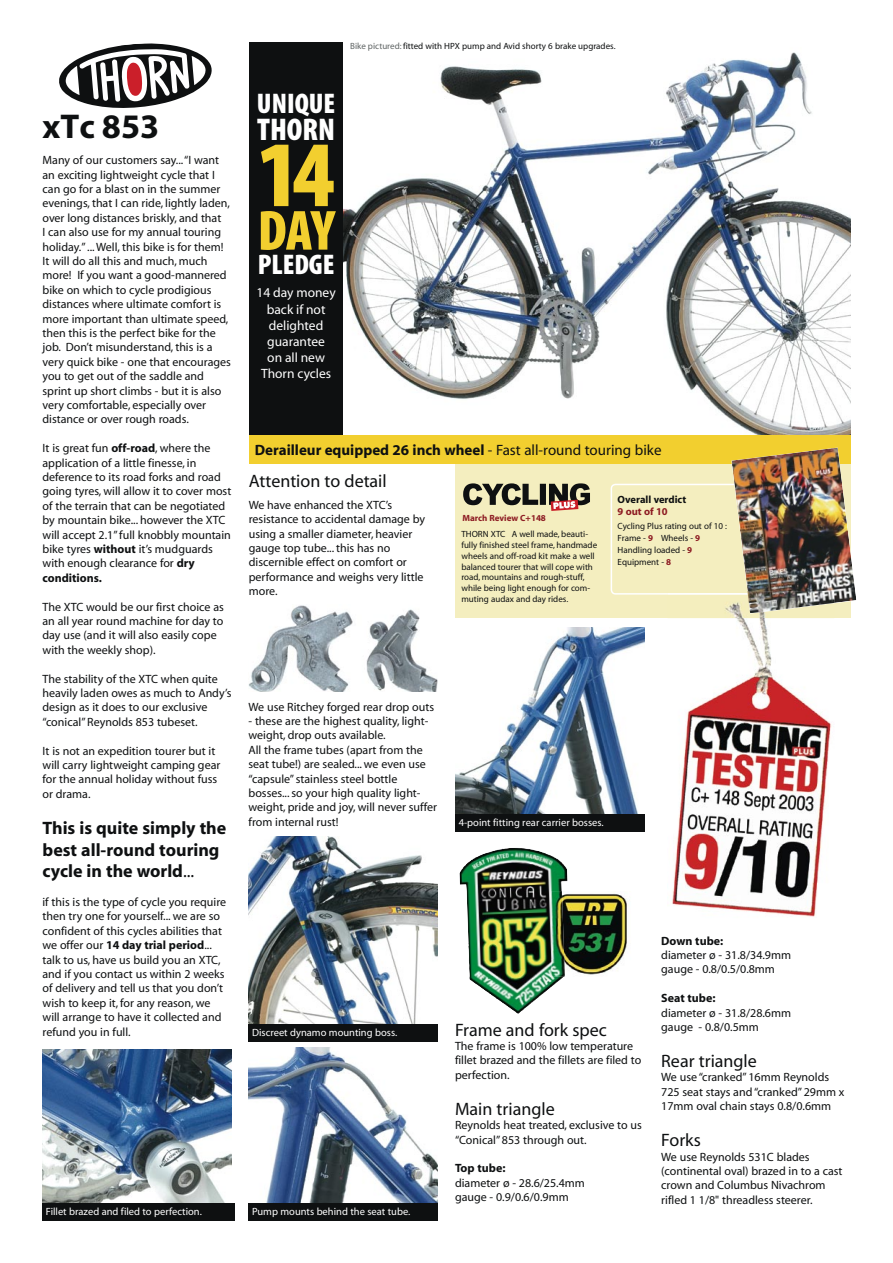
<style>
.page{position:relative;width:893px;height:1263px;background:#fff}
.page>*{position:absolute;margin:0;border:0;box-sizing:border-box;transform-origin:0 0}
.t1{font:900 condensed 94.5px "Myriad Pro";color:#f2cf2f}
.t2{font:900 condensed 57px "Myriad Pro";color:#f2cf2f}
.t3{font:700 34.5px "Myriad";color:#0e1011}
.t4{font:900 condensed 31.5px "Myriad Pro";color:#fff}
.t5{font:900 condensed 28.5px "Myriad Pro";color:#fff}
.t6{font:18px "Myriad";color:#0e1011}
.t7{font:700 18px/21.6px "Myriad";color:#0e1011}
.t8{font:700 15px "Myriad";color:#0e1011}
.t9{font:13.5px/16.2px "Myriad";color:#fff;text-align:center}
.t10{font:12px/14.4px "Myriad";color:#0e1011}
.t11{font:700 12px "Myriad";color:#0e1011}
.t12{font:10.5px "Myriad";color:#fff}
.t13{font:700 10.5px "Myriad";color:#0e1011}
.t14{font:700 10.5px "Myriad";color:#8d1b22}
.t15{font:9px/10.8px "Myriad";color:#0e1011}
.t16{font:700 9px "Myriad";color:#8d1b22}
.s1{font-weight:700}
.s2{font-weight:400}
.s3{color:#5f6464}
.s4{font-weight:700;color:#8d1b22}
</style>
<div class="page">
<div style="left:455px;top:457px;width:395px;height:161px;background:#f4eebf"></div>
<img style="left:343px;top:52px;width:507px;height:383px">
<svg style="left:59px;top:43px;width:153px;height:65px"></svg>
<div style="left:249px;top:435px;width:601px;height:29px;background:#f2cf2f"></div>
<div style="left:249px;top:43px;width:94px;height:392px;background:#0e1011"></div>
<svg style="left:463px;top:483px;width:127px;height:28px"></svg>
<svg style="left:611px;top:483px;width:240px;height:130px"></svg>
<img style="left:731px;top:448px;width:125px;height:155px">
<img style="left:668px;top:591px;width:164px;height:326px">
<img style="left:668px;top:593px;width:79px;height:2px">
<img style="left:747px;top:591px;width:87px;height:22px">
<img style="left:489px;top:860px;width:28px;height:141px">
<img style="left:249px;top:1047px;width:189px;height:156px">
<img style="left:43px;top:1049px;width:189px;height:154px">
<img style="left:455px;top:627px;width:189px;height:187px">
<img style="left:249px;top:836px;width:189px;height:188px">
<div style="left:455px;top:814px;width:189px;height:18px;background:#0e1011"></div>
<img style="left:249px;top:605px;width:189px;height:87px">
<img style="left:565px;top:893px;width:62px;height:82px">
<img style="left:552px;top:891px;width:13px;height:86px">
<div style="left:249px;top:1024px;width:189px;height:17px;background:#0e1011"></div>
<div style="left:43px;top:1203px;width:192px;height:17px;background:#0e1011"></div>
<div style="left:249px;top:1203px;width:189px;height:17px;background:#0e1011"></div>
<h3 class="t3" style="left:43px;top:109px;width:118px">xTc 853</h3>
<p class="t10" style="left:43px;top:154px;width:190px">Many of our customers say... “I want an exciting lightweight cycle that I can go for a blast on in the summer evenings, that I can ride, lightly laden, over long distances briskly, and that<br>I can also use for my annual touring holiday.” ... Well, this bike is for them!<br>It will do all this and much, much more! If you want a good-mannered bike on which to cycle prodigious distances where ultimate comfort is more important than ultimate speed, then this is the perfect bike for the job. Don’t misunderstand, this is a very quick bike - one that encourages you to get out of the saddle and sprint up short climbs - but it is also very comfortable, especially over distance or over rough roads.</p>
<p class="t10" style="left:43px;top:442px;width:190px">It is great fun <span class="s1">off-road</span>, where the application of a little finesse, in deference to its road forks and road going tyres, will allow it to cover most of the terrain that can be negotiated by mountain bike... however the XTC will accept 2.1” full knobbly mountain bike tyres <span class="s1">without</span> it’s mudguards with enough clearance for <span class="s1">dry conditions.</span></p>
<p class="t10" style="left:43px;top:600px;width:183px">The XTC would be our first choice as an all year round machine for day to day use (and it will also easily cope with the weekly shop).</p>
<p class="t10" style="left:43px;top:672px;width:190px">The stability of the XTC when quite heavily laden owes as much to Andy’s design as it does to our exclusive “conical” Reynolds 853 tubeset.</p>
<p class="t10" style="left:43px;top:744px;width:179px">It is not an expedition tourer but it will carry lightweight camping gear for the annual holiday without fuss or drama.</p>
<h3 class="t7" style="left:43px;top:818px;width:185px">This is quite simply the best all-round touring cycle in the world<span class="s2">...</span></h3>
<p class="t10" style="left:43px;top:895px;width:185px">if this is the type of cycle you require then try one for yourself... we are so confident of this cycles abilities that we offer our <span class="s1">14 day trial period</span>... talk to us, have us build you an XTC, and if you contact us within 2 weeks of delivery and tell us that you don’t wish to keep it, for any reason, we will arrange to have it collected and refund you in full.</p>
<p class="t15" style="left:350px;top:41px;width:267px"><span class="s3">Bike pictured:</span> fitted with HPX pump and Avid shorty 6 brake upgrades.</p>
<h3 class="t5" style="left:257px;top:88px;width:80px">UNIQUE</h3>
<h3 class="t4" style="left:257px;top:112px;width:80px">THORN</h3>
<h1 class="t1" style="left:257px;top:122px;width:79px">14</h1>
<h2 class="t2" style="left:258px;top:199px;width:79px">DAY</h2>
<h3 class="t5" style="left:258px;top:248px;width:78px">PLEDGE</h3>
<p class="t9" style="left:257px;top:285px;width:81px">14 day money back if not delighted guarantee<br>on all new<br>Thorn cycles</p>
<p class="t8" style="left:255px;top:442px;width:408px">Derailleur equipped 26 inch wheel <span class="s2">- Fast all-round touring bike</span></p>
<h3 class="t6" style="left:249px;top:472px;width:139px">Attention to detail</h3>
<p class="t10" style="left:249px;top:498px;width:178px">We have enhanced the XTC’s resistance to accidental damage by using a smaller diameter, heavier gauge top tube... this has no discernible effect on comfort or performance and weighs very little more.</p>
<p class="t16" style="left:462px;top:513px;width:85px">March Review C+148</p>
<p class="t15" style="left:461px;top:529px;width:137px">THORN XTC A well made, beauti&shy;fully finished steel frame, handmade wheels and off-road kit make a well balanced tourer that will cope with road, mountains and rough-stuff, while being light enough for com&shy;muting audax and day rides.</p>
<p class="t13" style="left:618px;top:494px;width:70px">Overall verdict</p>
<p class="t14" style="left:618px;top:506px;width:52px">9 out of 10</p>
<p class="t15" style="left:618px;top:520px;width:111px;line-height:12px">Cycling Plus rating out of 10 :<br>Frame - <span class="s4">9</span> Wheels - <span class="s4">9<br></span>Handling loaded - <span class="s4">9<br></span>Equipment - <span class="s4">8</span></p>
<p class="t10" style="left:249px;top:700px;width:187px">We use Ritchey forged rear drop outs</p>
<p class="t10" style="left:249px;top:714px;width:190px">- these are the highest quality, light&shy;weight, drop outs available.<br>All the frame tubes (apart from the seat tube!) are sealed... we even use “capsule” stainless steel bottle bosses... so your high quality light&shy;weight, pride and joy, will never suffer from internal rust!</p>
<p class="t12" style="left:459px;top:817px;width:147px">4-point fitting rear carrier bosses.</p>
<p class="t12" style="left:252px;top:1027px;width:147px">Discreet dynamo mounting boss.</p>
<h3 class="t6" style="left:455px;top:1020px;width:153px">Frame and fork spec</h3>
<p class="t10" style="left:455px;top:1039px;width:188px">The frame is 100% low temperature fillet brazed and the fillets are filed to perfection.</p>
<h3 class="t6" style="left:455px;top:1100px;width:101px">Main triangle</h3>
<p class="t10" style="left:455px;top:1118px;width:188px">Reynolds heat treated, exclusive to us “Conical” 853 through out.</p>
<p class="t11" style="left:455px;top:1162px;width:52px">Top tube:</p>
<p class="t10" style="left:455px;top:1176px;width:131px">diameter ø - 28.6/25.4mm gauge - 0.9/0.6/0.9mm</p>
<p class="t11" style="left:661px;top:934px;width:64px">Down tube:</p>
<p class="t10" style="left:661px;top:948px;width:131px">diameter ø - 31.8/34.9mm gauge - 0.8/0.5/0.8mm</p>
<p class="t11" style="left:661px;top:992px;width:56px">Seat tube:</p>
<p class="t10" style="left:661px;top:1006px;width:131px">diameter ø - 31.8/28.6mm gauge - 0.8/0.5mm</p>
<h3 class="t6" style="left:661px;top:1052px;width:97px">Rear triangle</h3>
<p class="t10" style="left:661px;top:1071px;width:185px">We use “cranked” 16mm Reynolds<br>725 seat stays and “cranked” 29mm x<br>17mm oval chain stays 0.8/0.6mm</p>
<h3 class="t6" style="left:661px;top:1131px;width:41px">Forks</h3>
<p class="t10" style="left:661px;top:1150px;width:183px">We use Reynolds 531C blades (continental oval) brazed in to a cast crown and Columbus Nivachrom rifled 1 1/8" threadless steerer.</p>
<p class="t12" style="left:46px;top:1206px;width:158px">Fillet brazed and filed to perfection.</p>
<p class="t12" style="left:252px;top:1206px;width:160px">Pump mounts behind the seat tube.</p>
</div>
